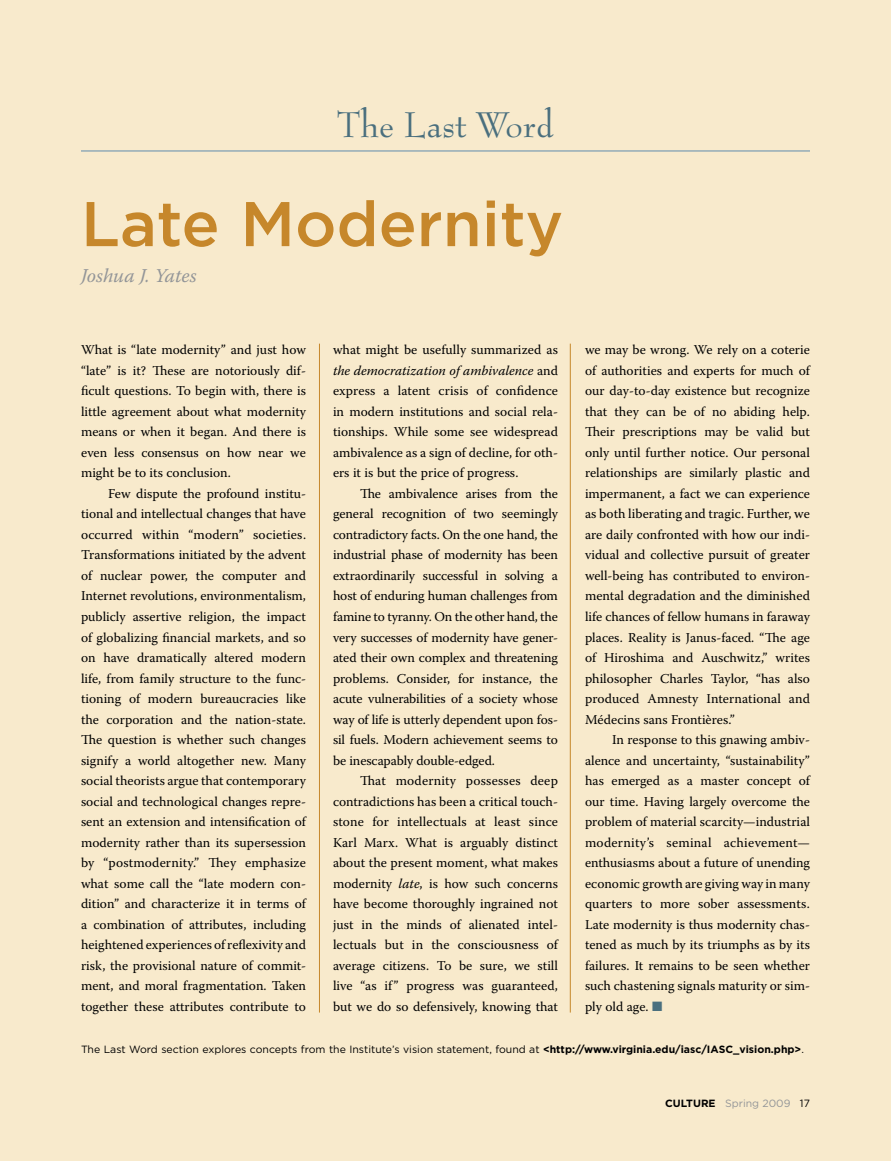
<style>
.page{position:relative;width:891px;height:1161px;background:#f8eacc}
.page>*{position:absolute;margin:0;border:0;box-sizing:border-box;transform-origin:0 0}
.t1{font:500 63px "Gotham";color:#c6872b}
.t2{font:39px "Bernhard Modern";color:#4a6f7e}
.t3{font:italic 19.5px "Warnock Pro";color:#939598}
.t4{font:13.5px/20.5px "Warnock Pro";color:#000;text-align:justify}
.t5{font:10.5px "Gotham";color:#000}
.t6{font:10.5px "Gotham";color:#939598}
.s1{font-style:italic}
.s2{color:#4a6f7e}
.s3{font-weight:700}
.s4{font-weight:700;color:#000}
.s5{color:#000}
</style>
<div class="page">
<hr style="left:81px;top:151px;width:729px;height:1px;background:#608cad">
<hr style="left:319px;top:344px;width:1px;height:669px;background:#c6872b">
<hr style="left:570px;top:344px;width:1px;height:669px;background:#c6872b">
<h2 class="t2" style="left:337px;top:104px;width:219px">The Last Word</h2>
<h1 class="t1" style="left:81px;top:183px;width:484px">Late M odernity</h1>
<h3 class="t3" style="left:81px;top:264px;width:117px">Joshua J. Yates</h3>
<p class="t4" style="left:81px;top:339px;width:227px">What is “late modernity” and just how “late” is it? These are notoriously dif&shy;ficult questions. To begin with, there is little agreement about what modernity means or when it began. And there is even less consensus on how near we might be to its conclusion.</p>
<p class="t4" style="left:81px;top:483px;width:227px;text-indent:27px">Few dispute the profound institu&shy;tional and intellectual changes that have occurred within “modern” societies.<br>Transformations initiated by the advent of nuclear power, the computer and Internet revolutions, environmentalism, publicly assertive religion, the impact of globalizing financial markets, and so on have dramatically altered modern life, from family structure to the func&shy;tioning of modern bureaucracies like the corporation and the nation-state.<br>The question is whether such changes signify a world altogether new. Many social theorists argue that contemporary social and technological changes repre&shy;sent an extension and intensification of modernity rather than its supersession by “postmodernity.” They emphasize what some call the “late modern con&shy;dition” and characterize it in terms of a combination of attributes, including heightened experiences of reflexivity and risk, the provisional nature of commit&shy;ment, and moral fragmentation. Taken together these attributes contribute to</p>
<p class="t4" style="left:333px;top:339px;width:227px">what might be usefully summarized as <span class="s1">the democratization of ambivalence</span> and express a latent crisis of confidence in modern institutions and social rela&shy;tionships. While some see widespread ambivalence as a sign of decline, for oth&shy;ers it is but the price of progress.</p>
<p class="t4" style="left:333px;top:483px;width:227px;text-indent:27px">The ambivalence arises from the general recognition of two seemingly contradictory facts. On the one hand, the industrial phase of modernity has been extraordinarily successful in solving a host of enduring human challenges from famine to tyranny. On the other hand, the very successes of modernity have gener&shy;ated their own complex and threatening problems. Consider, for instance, the acute vulnerabilities of a society whose way of life is utterly dependent upon fos&shy;sil fuels. Modern achievement seems to be inescapably double-edged.</p>
<p class="t4" style="left:333px;top:770px;width:227px;text-indent:27px">That modernity possesses deep contradictions has been a critical touch&shy;stone for intellectuals at least since Karl Marx. What is arguably distinct about the present moment, what makes modernity <span class="s1">late</span>, is how such concerns have become thoroughly ingrained not just in the minds of alienated intel&shy;lectuals but in the consciousness of average citizens. To be sure, we still live “as if” progress was guaranteed, but we do so defensively, knowing that</p>
<p class="t4" style="left:585px;top:339px;width:227px">we may be wrong. We rely on a coterie of authorities and experts for much of our day-to-day existence but recognize that they can be of no abiding help.<br>Their prescriptions may be valid but only until further notice. Our personal relationships are similarly plastic and impermanent, a fact we can experience as both liberating and tragic. Further, we are daily confronted with how our indi&shy;vidual and collective pursuit of greater well-being has contributed to environ&shy;mental degradation and the diminished life chances of fellow humans in faraway places. Reality is Janus-faced. “The age of Hiroshima and Auschwitz,” writes philosopher Charles Taylor, “has also produced Amnesty International and Médecins sans Frontières.”</p>
<p class="t4" style="left:585px;top:729px;width:227px;text-indent:27px">In response to this gnawing ambiv&shy;alence and uncertainty, “sustainability” has emerged as a master concept of our time. Having largely overcome the problem of material scarcity—industrial modernity’s seminal achievement— enthusiasms about a future of unending economic growth are giving way in many quarters to more sober assessments.<br>Late modernity is thus modernity chas&shy;tened as much by its triumphs as by its failures. It remains to be seen whether such chastening signals maturity or sim&shy;ply old age. <span class="s2">■</span></p>
<p class="t5" style="left:81px;top:1043px;width:724px">The Last Word section explores concepts from the Institute’s vision statement, found at <span class="s3">&lt;http://www.virginia.edu/iasc/IASC_vision.php&gt;</span>.</p>
<p class="t6" style="left:665px;top:1097px;width:146px"><span class="s4">Culture</span> Spring 2009 <span class="s5">17</span></p>
</div>
